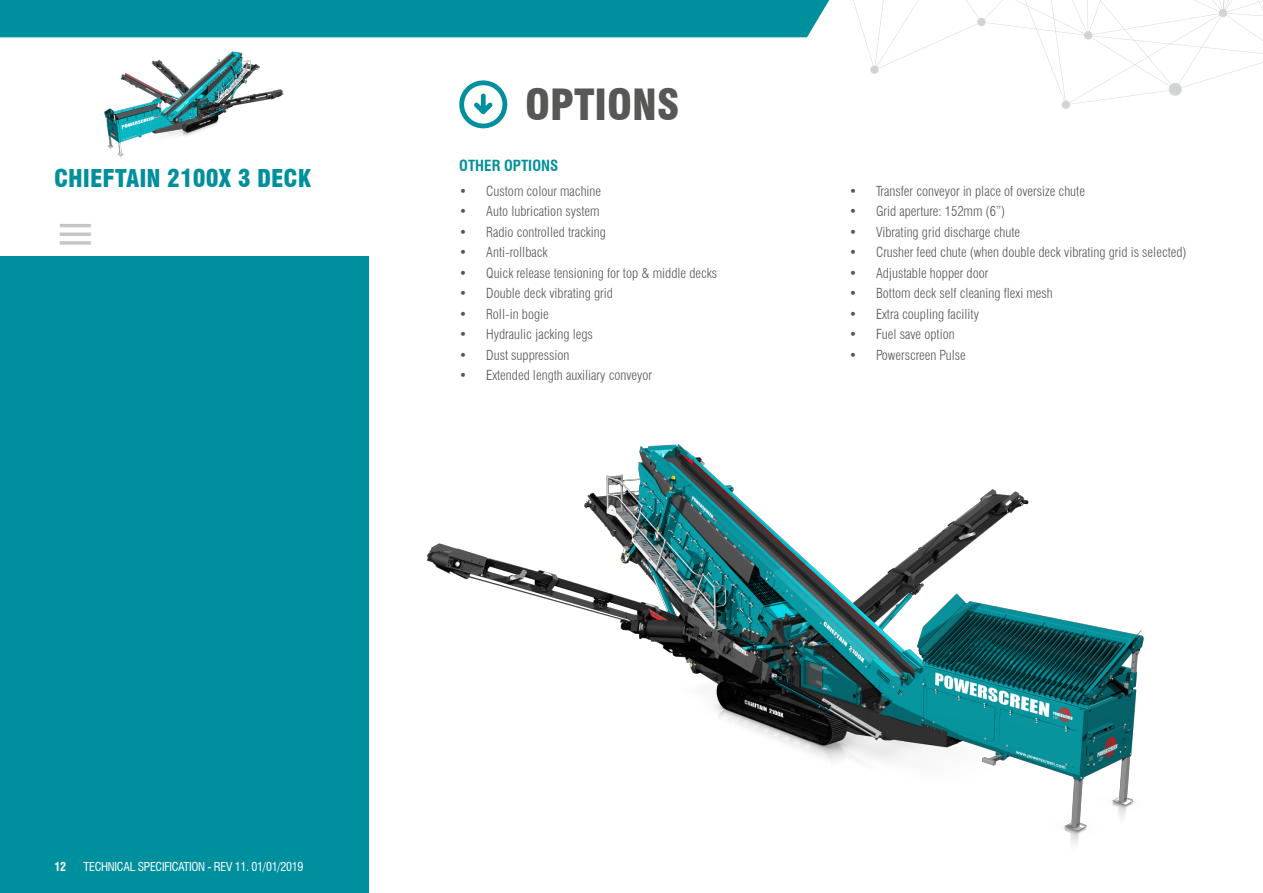
<style>
.page{position:relative;width:1263px;height:893px;background:#fff}
.page>*{position:absolute;margin:0;border:0;box-sizing:border-box;transform-origin:0 0}
.t1{font:900 condensed 42px "Swiss 721 BT";color:#575756}
.t2{font:900 condensed 24px "Swiss 721 BT";color:#008f9d}
.t3{font:700 condensed 15px "Swiss 721 BT";color:#008f9d}
.t4{font:300 condensed 13.5px "Swiss 721 BT";color:#575756}
.t5{font:condensed 12px "Swiss 721 BT";letter-spacing:-.025em;color:#fff}
.t6{font:700 condensed 12px "Swiss 721 BT";color:#fff}
</style>
<div class="page">
<div style="left:0;top:257px;width:368px;height:636px;background:#008f9d"></div>
<hr style="left:60px;top:241px;width:31px;height:4px;background:#cfcfcf">
<hr style="left:60px;top:233px;width:31px;height:3px;background:#c6c6c6">
<hr style="left:60px;top:224px;width:31px;height:3px;background:#c6c6c6">
<svg style="left:295px;top:0;width:968px;height:129px"></svg>
<div style="left:0;top:0;width:856px;height:37px;background:#008f9d"></div>
<img style="left:104px;top:51px;width:180px;height:108px">
<img style="left:426px;top:444px;width:718px;height:401px">
<h2 class="t2" style="left:54px;top:163px;width:258px">CHIEFTAIN 2100X 3 DECK</h2>
<h1 class="t1" style="left:525px;top:79px;width:155px">OPTIONS</h1>
<p class="t3" style="left:459px;top:157px;width:101px">OTHER OPTIONS</p>
<p class="t4" style="left:459px;top:183px;width:143px">• Custom colour machine</p>
<p class="t4" style="left:459px;top:203px;width:142px">• Auto lubrication system</p>
<p class="t4" style="left:459px;top:224px;width:148px">• Radio controlled tracking</p>
<p class="t4" style="left:459px;top:244px;width:90px">• Anti-rollback</p>
<p class="t4" style="left:459px;top:265px;width:259px">• Quick release tensioning for top &amp; middle decks</p>
<p class="t4" style="left:459px;top:285px;width:155px">• Double deck vibrating grid</p>
<p class="t4" style="left:459px;top:306px;width:91px">• Roll-in bogie</p>
<p class="t4" style="left:459px;top:326px;width:135px">• Hydraulic jacking legs</p>
<p class="t4" style="left:459px;top:347px;width:112px">• Dust suppression</p>
<p class="t4" style="left:459px;top:367px;width:194px">• Extended length auxiliary conveyor</p>
<p class="t4" style="left:849px;top:183px;width:237px">• Transfer conveyor in place of oversize chute</p>
<p class="t4" style="left:849px;top:203px;width:158px">• Grid aperture: 152mm (6”)</p>
<p class="t4" style="left:849px;top:224px;width:173px">• Vibrating grid discharge chute</p>
<p class="t4" style="left:849px;top:244px;width:339px">• Crusher feed chute (when double deck vibrating grid is selected)</p>
<p class="t4" style="left:849px;top:265px;width:141px">• Adjustable hopper door</p>
<p class="t4" style="left:849px;top:285px;width:205px">• Bottom deck self cleaning flexi mesh</p>
<p class="t4" style="left:849px;top:306px;width:131px">• Extra coupling facility</p>
<p class="t4" style="left:849px;top:326px;width:107px">• Fuel save option</p>
<p class="t4" style="left:849px;top:347px;width:118px">• Powerscreen Pulse</p>
<p class="t6" style="left:54px;top:859px;width:13px">12</p>
<p class="t5" style="left:84px;top:859px;width:221px">TECHNICAL SPECIFICATION - REV 11. 01/01/2019</p>
</div>
